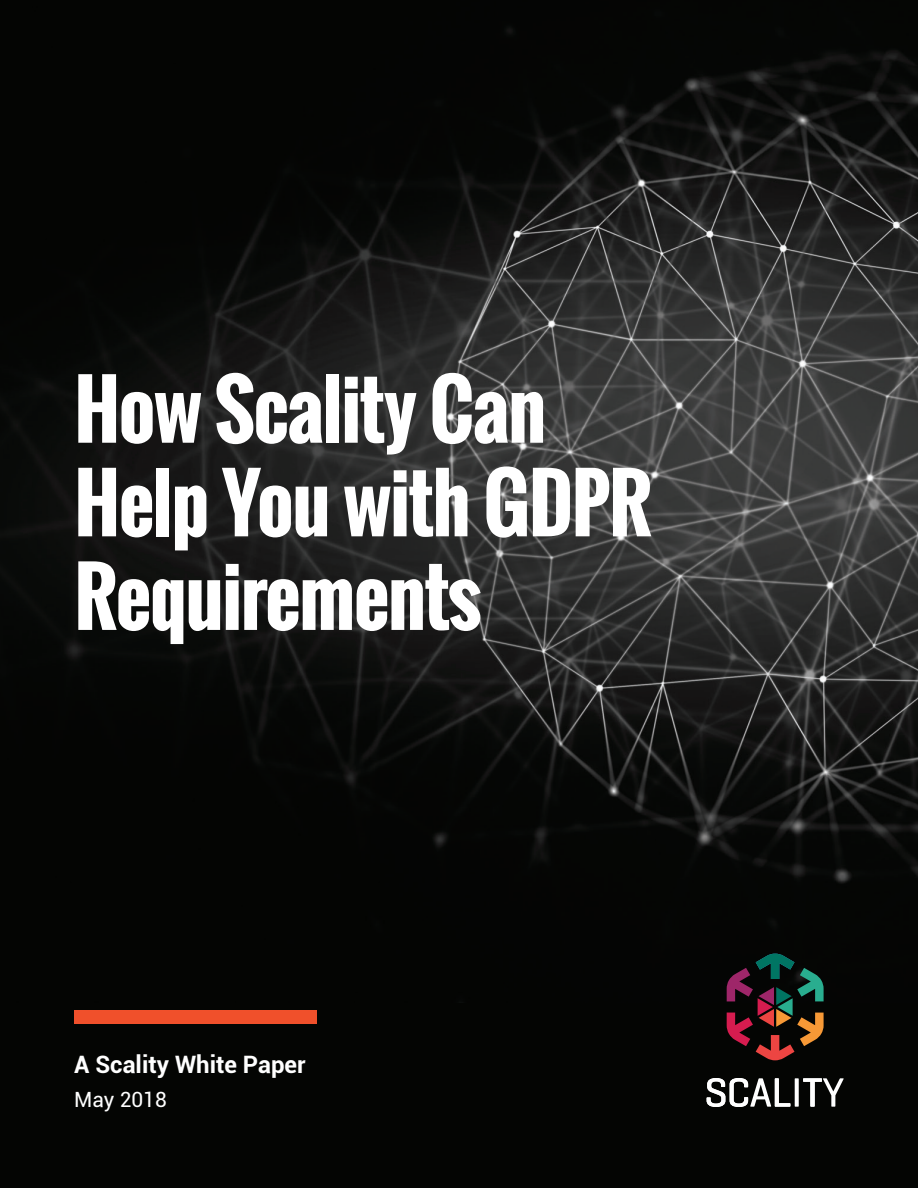
<style>
.page{position:relative;width:918px;height:1188px;background:#040503}
.page>*{position:absolute;margin:0;border:0;box-sizing:border-box;transform-origin:0 0}
.t1{font:700 78px/93.6px "Oswald";letter-spacing:-.02em;color:#fff}
.t2{font:700 24px "Roboto";color:#fff}
.t3{font:21px "Roboto";color:#fff}
</style>
<div class="page">
<img style="left:0;top:28px;width:918px;height:974px">
<svg style="left:795px;top:1078px;width:4px;height:29px"></svg>
<svg style="left:803px;top:1078px;width:41px;height:29px"></svg>
<svg style="left:707px;top:1078px;width:83px;height:29px"></svg>
<svg style="left:727px;top:954px;width:97px;height:106px"></svg>
<div style="left:74px;top:1010px;width:243px;height:13px;background:#f0502b"></div>
<p class="t1" style="left:74px;top:363px;width:579px">How Scality Can<br>Help You with GDPR<br>Requirements</p>
<p class="t2" style="left:74px;top:1047px;width:233px">A Scality White Paper</p>
<p class="t3" style="left:74px;top:1085px;width:94px">May 2018</p>
</div>
